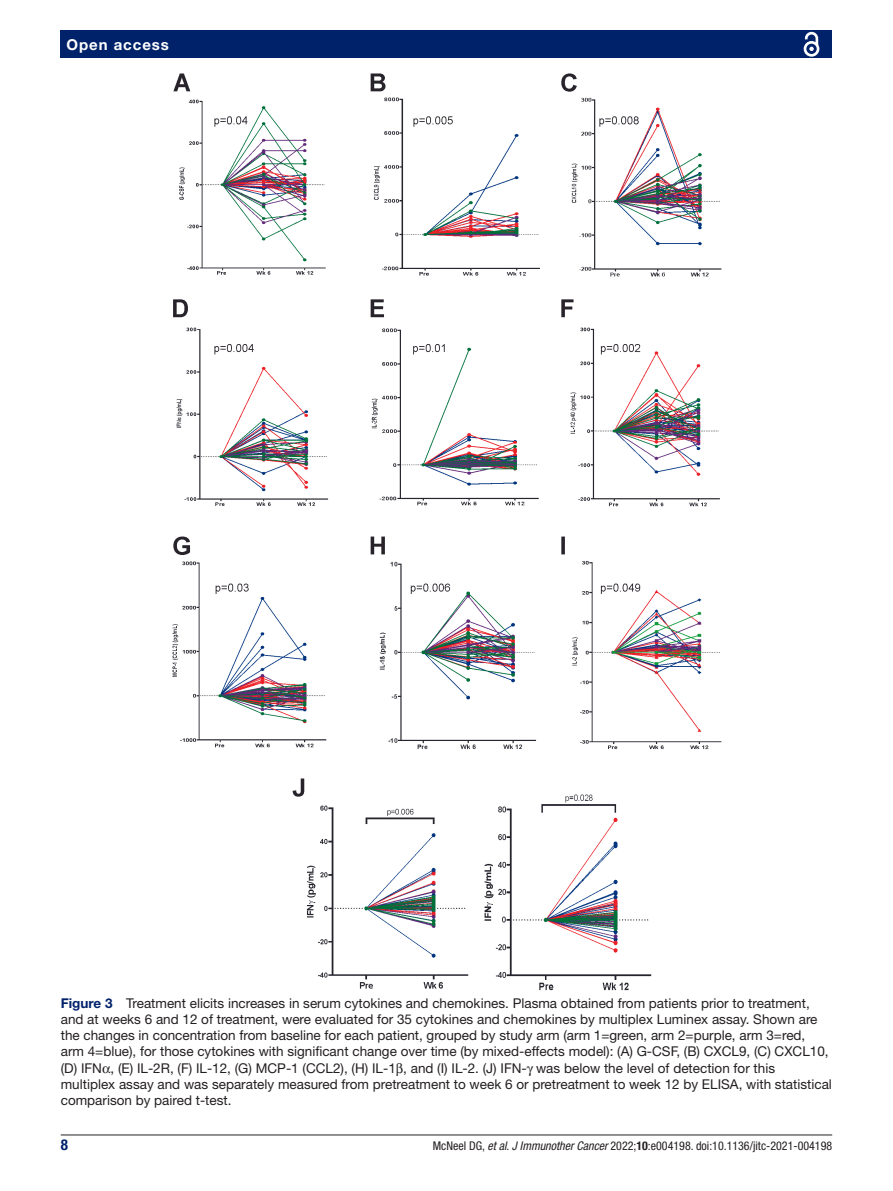
<style>
.page{position:relative;width:893px;height:1191px;background:#fff}
.page>*{position:absolute;margin:0;border:0;box-sizing:border-box;transform-origin:0 0}
.t1{font:700 15px "Helvetica Neue LT Std";letter-spacing:.065em;color:#fff}
.t2{font:700 condensed 15px "Helvetica Neue LT Std";color:#00226b}
.t3{font:13.5px/16.2px "Helvetica Neue LT Std";color:#231f20}
.t4{font:condensed 12px "Helvetica Neue LT Std";color:#231f20}
.s1{font-weight:700;color:#00226b}
.s2{font-style:italic}
.s3{font-weight:700}
</style>
<div class="page">
<hr style="left:61px;top:1134px;width:771px;height:1px;background:#231f20">
<div style="left:61px;top:31px;width:771px;height:27px;background:#00226b"></div>
<svg style="left:803px;top:31px;width:17px;height:26px"></svg>
<img style="left:172px;top:73px;width:549px;height:917px">
<p class="t1" style="left:66px;top:35px;width:104px">Open access</p>
<p class="t3" style="left:61px;top:994px;width:773px"><span class="s1">Figure 3</span> Treatment elicits increases in serum cytokines and chemokines. Plasma obtained from patients prior to treatment, and at weeks 6 and 12 of treatment, were evaluated for 35 cytokines and chemokines by multiplex Luminex assay. Shown are the changes in concentration from baseline for each patient, grouped by study arm (arm 1=green, arm 2=purple, arm 3=red, arm 4=blue), for those cytokines with significant change over time (by mixed-effects model): (A) G-CSF, (B) CXCL9, (C) CXCL10, (D) IFN , (E) IL-2R, (F) IL-12, (G) MCP-1 (CCL2), (H) IL-1 , and (I) IL-2. (J) IFN- was below the level of detection for this multiplex assay and was separately measured from pretreatment to week 6 or pretreatment to week 12 by ELISA, with statistical comparison by paired t-test.</p>
<p class="t2" style="left:61px;top:1135px;width:9px">8</p>
<p class="t4" style="left:433px;top:1138px;width:401px">McNeel DG, <span class="s2">et al</span>. <span class="s2">J Immunother Cancer</span> 2022;<span class="s3">10</span>:e004198. doi:10.1136/jitc-2021-004198</p>
</div>
